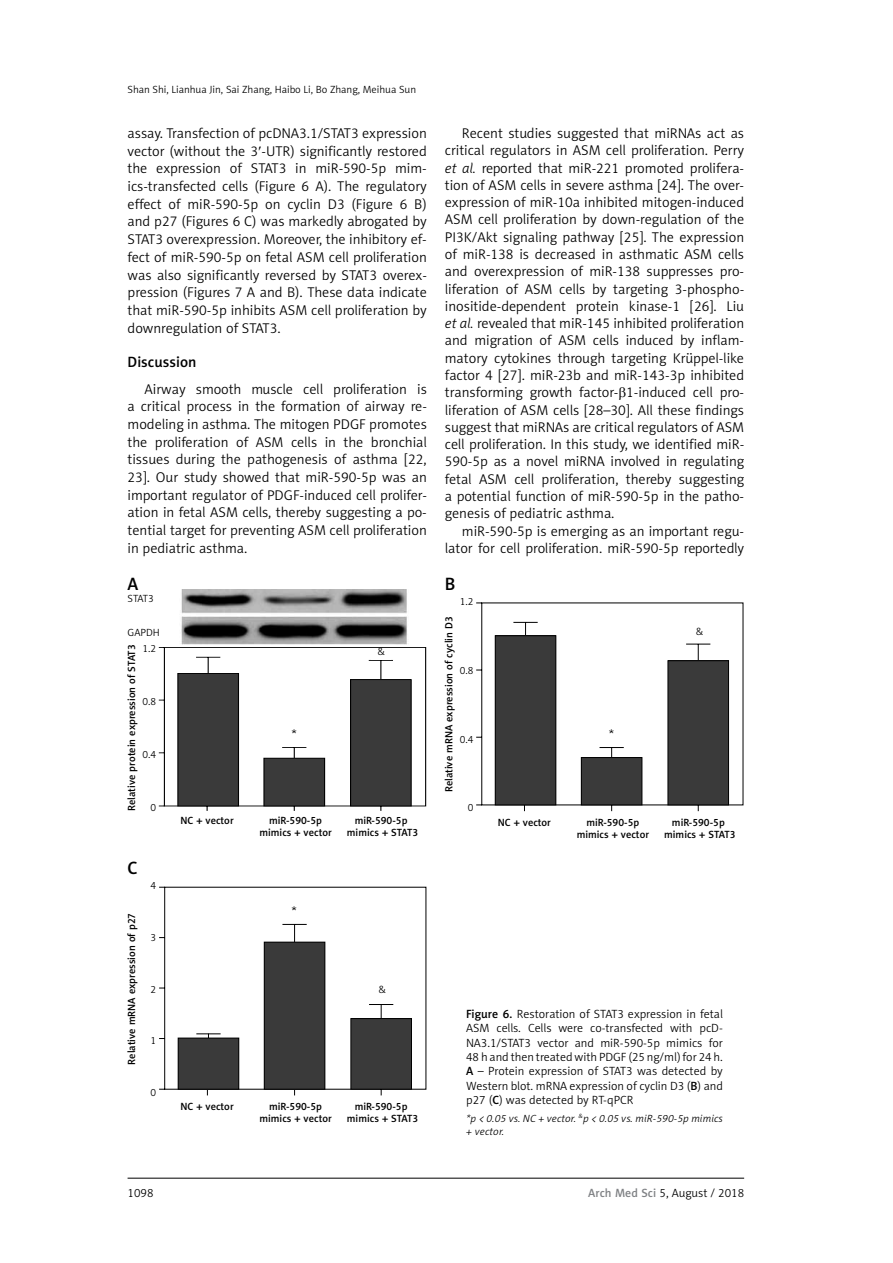
<style>
.page{position:relative;width:893px;height:1263px;background:#fff}
.page>*{position:absolute;margin:0;border:0;box-sizing:border-box;transform-origin:0 0}
.t1{font:18px "Naomi Sans EFN Medium";color:#000}
.t2{font:15px "Naomi Sans EFN Medium";color:#000}
.t3{font:14.25px/17.2px "Naomi Sans EFN Light";color:#000;text-align:justify}
.t4{font:13.5px "Naomi Sans EFN Light";color:#000}
.t5{font:12px/14.4px "Naomi Sans EFN Light";color:#000;text-align:justify}
.t6{font:10.5px "Naomi Sans EFN Medium";color:#000}
.t7{font:10.5px "Naomi Sans EFN Light";color:#000}
.t8{font:italic 10.5px/13.5px "Naomi Sans EFN Light";letter-spacing:.015em;color:#000}
.s1{font-style:italic}
.s2{font-family:"Naomi Sans EFN Medium"}
.s3{font-family:"Naomi Sans EFN Medium";color:#808285}
</style>
<div class="page">
<hr style="left:128px;top:1178px;width:616px;height:1px;background:#000">
<svg style="left:158px;top:647px;width:268px;height:164px"></svg>
<div style="left:178px;top:673px;width:60px;height:133px;background:#3a3a3a"></div>
<div style="left:178px;top:673px;width:61px;height:133px;border:1px solid #000"></div>
<div style="left:351px;top:680px;width:60px;height:126px;background:#3a3a3a"></div>
<div style="left:350px;top:679px;width:61px;height:127px;border:1px solid #000"></div>
<div style="left:264px;top:758px;width:61px;height:48px;background:#3a3a3a"></div>
<div style="left:264px;top:758px;width:61px;height:48px;border:1px solid #000"></div>
<svg style="left:476px;top:602px;width:268px;height:209px"></svg>
<div style="left:495px;top:636px;width:61px;height:169px;background:#3a3a3a"></div>
<div style="left:495px;top:635px;width:61px;height:170px;border:1px solid #000"></div>
<div style="left:668px;top:661px;width:60px;height:144px;background:#3a3a3a"></div>
<div style="left:668px;top:660px;width:61px;height:145px;border:1px solid #000"></div>
<div style="left:581px;top:757px;width:61px;height:48px;background:#3a3a3a"></div>
<div style="left:581px;top:757px;width:61px;height:48px;border:1px solid #000"></div>
<svg style="left:159px;top:886px;width:268px;height:210px"></svg>
<div style="left:178px;top:1038px;width:61px;height:51px;background:#3a3a3a"></div>
<div style="left:178px;top:1038px;width:61px;height:51px;border:1px solid #000"></div>
<div style="left:351px;top:1018px;width:60px;height:71px;background:#3a3a3a"></div>
<div style="left:350px;top:1018px;width:62px;height:71px;border:1px solid #000"></div>
<div style="left:264px;top:942px;width:61px;height:147px;background:#3a3a3a"></div>
<div style="left:264px;top:942px;width:61px;height:147px;border:1px solid #000"></div>
<img style="left:181px;top:589px;width:226px;height:55px">
<div style="left:284px;top:729px;width:20px;height:16px;background:#fff"></div>
<div style="left:372px;top:648px;width:19px;height:11px;background:#fff"></div>
<div style="left:690px;top:627px;width:19px;height:15px;background:#fff"></div>
<div style="left:373px;top:985px;width:19px;height:17px;background:#fff"></div>
<div style="left:284px;top:906px;width:20px;height:16px;background:#fff"></div>
<div style="left:602px;top:729px;width:19px;height:16px;background:#fff"></div>
<p class="t7" style="left:128px;top:83px;width:290px">Shan Shi, Lianhua Jin, Sai Zhang, Haibo Li, Bo Zhang, Meihua Sun</p>
<p class="t3" style="left:128px;top:124px;width:301px;line-height:17.7px">assay. Transfection of pcDNA3.1/STAT3 expression vector (without the 3 -UTR) significantly restored the expression of STAT3 in miR-590-5p mim&shy;ics-transfected cells (Figure 6 A). The regulatory effect of miR-590-5p on cyclin D3 (Figure 6 B) and p27 (Figures 6 C) was markedly abrogated by STAT3 overexpression. Moreover, the inhibitory ef&shy;fect of miR-590-5p on fetal ASM cell proliferation was also significantly reversed by STAT3 overex&shy;pression (Figures 7 A and B). These data indicate that miR-590-5p inhibits ASM cell proliferation by downregulation of STAT3.</p>
<p class="t2" style="left:128px;top:353px;width:70px">Discussion</p>
<p class="t3" style="left:128px;top:380px;width:301px;line-height:17.7px;text-indent:17px">Airway smooth muscle cell proliferation is a critical process in the formation of airway re&shy;modeling in asthma. The mitogen PDGF promotes the proliferation of ASM cells in the bronchial tissues during the pathogenesis of asthma [22, 23]. Our study showed that miR-590-5p was an important regulator of PDGF-induced cell prolifer&shy;ation in fetal ASM cells, thereby suggesting a po&shy;tential target for preventing ASM cell proliferation in pediatric asthma.</p>
<p class="t3" style="left:445px;top:124px;width:301px;text-indent:17px">Recent studies suggested that miRNAs act as critical regulators in ASM cell proliferation. Perry <span class="s1">et al.</span> reported that miR-221 promoted prolifera&shy;tion of ASM cells in severe asthma [24]. The over&shy;expression of miR-10a inhibited mitogen-induced ASM cell proliferation by down-regulation of the PI3K/Akt signaling pathway [25]. The expression of miR-138 is decreased in asthmatic ASM cells and overexpression of miR-138 suppresses pro&shy;liferation of ASM cells by targeting 3-phospho&shy;inositide-dependent protein kinase-1 [26]. Liu <span class="s1">et al.</span> revealed that miR-145 inhibited proliferation and migration of ASM cells induced by inflam&shy;matory cytokines through targeting Krüppel-like factor 4 [27]. miR-23b and miR-143-3p inhibited transforming growth factor- 1-induced cell pro&shy;liferation of ASM cells [28–30]. All these findings suggest that miRNAs are critical regulators of ASM cell proliferation. In this study, we identified miR-590-5p as a novel miRNA involved in regulating fetal ASM cell proliferation, thereby suggesting a potential function of miR-590-5p in the patho&shy;genesis of pediatric asthma.</p>
<p class="t3" style="left:445px;top:522px;width:301px;text-align:right">miR-590-5p is emerging as an important regu&shy;lator for cell proliferation. miR-590-5p reportedly</p>
<p class="t1" style="left:128px;top:573px;width:12px">A</p>
<p class="t1" style="left:445px;top:573px;width:12px">B</p>
<p class="t7" style="left:128px;top:592px;width:28px">STAT3</p>
<p class="t7" style="left:128px;top:626px;width:34px">GAPDH</p>
<p class="t7" style="left:142px;top:642px;width:15px">1.2</p>
<p class="t6" style="left:125px;top:811px;width:168px;rotate:-90deg">Relative protein expression of STAT3</p>
<p class="t7" style="left:142px;top:695px;width:15px">0.8</p>
<p class="t7" style="left:142px;top:749px;width:15px">0.4</p>
<p class="t7" style="left:150px;top:802px;width:7px">0</p>
<p class="t1" style="left:128px;top:857px;width:12px">C</p>
<p class="t7" style="left:150px;top:880px;width:7px">4</p>
<p class="t4" style="left:291px;top:727px;width:7px">*</p>
<p class="t7" style="left:377px;top:646px;width:9px">&amp;</p>
<p class="t6" style="left:180px;top:814px;width:55px">NC + vector</p>
<p class="t6" style="left:269px;top:814px;width:54px">miR-590-5p</p>
<p class="t6" style="left:355px;top:814px;width:54px">miR-590-5p</p>
<p class="t6" style="left:259px;top:826px;width:74px">mimics + vector</p>
<p class="t6" style="left:347px;top:826px;width:73px">mimics + STAT3</p>
<p class="t4" style="left:291px;top:904px;width:7px">*</p>
<p class="t7" style="left:460px;top:595px;width:15px">1.2</p>
<p class="t6" style="left:443px;top:792px;width:177px;rotate:-90deg">Relative mRNA expression of cyclin D3</p>
<p class="t7" style="left:460px;top:664px;width:15px">0.8</p>
<p class="t7" style="left:460px;top:733px;width:15px">0.4</p>
<p class="t7" style="left:468px;top:802px;width:7px">0</p>
<p class="t4" style="left:609px;top:727px;width:7px">*</p>
<p class="t7" style="left:696px;top:625px;width:9px">&amp;</p>
<p class="t6" style="left:498px;top:816px;width:55px">NC + vector</p>
<p class="t6" style="left:586px;top:816px;width:54px">miR-590-5p</p>
<p class="t6" style="left:672px;top:816px;width:54px">miR-590-5p</p>
<p class="t6" style="left:577px;top:828px;width:74px">mimics + vector</p>
<p class="t6" style="left:664px;top:828px;width:73px">mimics + STAT3</p>
<p class="t6" style="left:125px;top:1065px;width:153px;rotate:-90deg">Relative mRNA expression of p27</p>
<p class="t7" style="left:150px;top:931px;width:7px">3</p>
<p class="t7" style="left:150px;top:983px;width:7px">2</p>
<p class="t7" style="left:150px;top:1034px;width:7px">1</p>
<p class="t7" style="left:150px;top:1086px;width:7px">0</p>
<p class="t7" style="left:378px;top:983px;width:9px">&amp;</p>
<p class="t6" style="left:180px;top:1100px;width:55px">NC + vector</p>
<p class="t6" style="left:269px;top:1100px;width:54px">miR-590-5p</p>
<p class="t6" style="left:355px;top:1100px;width:54px">miR-590-5p</p>
<p class="t6" style="left:259px;top:1112px;width:74px">mimics + vector</p>
<p class="t6" style="left:347px;top:1112px;width:73px">mimics + STAT3</p>
<p class="t5" style="left:466px;top:1006px;width:258px"><span class="s2">Figure 6.</span> Restoration of STAT3 expression in fetal ASM cells. Cells were co-transfected with pcD-NA3.1/STAT3 vector and miR-590-5p mimics for 48 h and then treated with PDGF (25 ng/ml) for 24 h.<br><span class="s2">A</span> – Protein expression of STAT3 was detected by Western blot. mRNA expression of cyclin D3 (<span class="s2">B</span>) and p27 (<span class="s2">C</span>) was detected by RT-qPCR</p>
<p class="t8" style="left:466px;top:1112px;width:258px">*p &lt; 0.05 vs. NC + vector. <sup>&amp;</sup>p &lt; 0.05 vs. miR-590-5p mimics + vector.</p>
<p class="t5" style="left:128px;top:1186px;width:27px">1098</p>
<p class="t5" style="left:588px;top:1186px;width:157px"><span class="s3">Arch Med Sci</span> 5, August / 2018</p>
</div>
